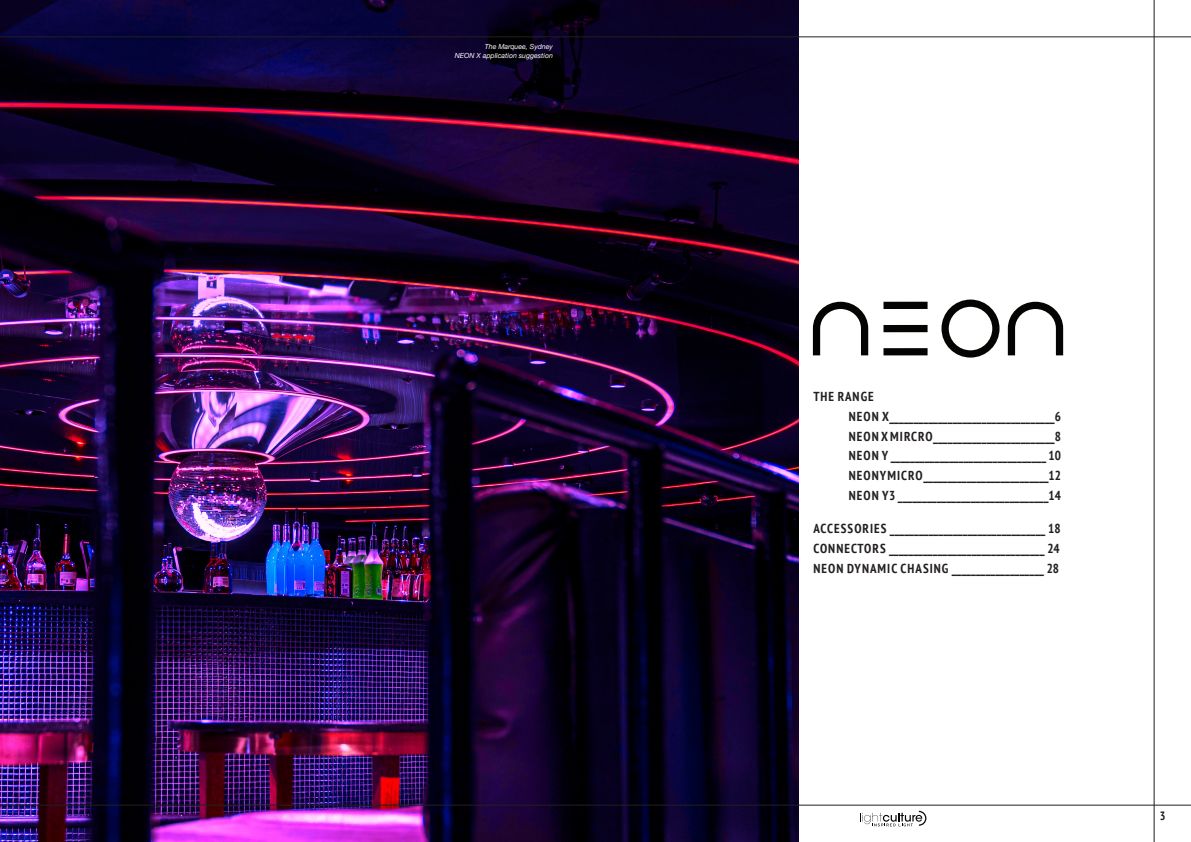
<style>
.page{position:relative;width:1191px;height:842px;background:#fff}
.page>*{position:absolute;margin:0;border:0;box-sizing:border-box;transform-origin:0 0}
.Sub_Heading{font:700 condensed 13px "PT Sans";letter-spacing:.08em;color:#231f20}
.t1{font:700 condensed 12px "PT Sans";color:#231f20}
.t2{font:italic 7px/8.4px "Helvetica Neue";color:#fff;text-align:right}
</style>
<div class="page">
<img style="left:0;top:0;width:798px;height:841px">
<div style="left:883px;top:348px;width:44px;height:7px;background:#040503"></div>
<div style="left:883px;top:325px;width:44px;height:7px;background:#040503"></div>
<div style="left:883px;top:302px;width:44px;height:7px;background:#040503"></div>
<svg style="left:813px;top:302px;width:55px;height:53px"></svg>
<svg style="left:1007px;top:302px;width:56px;height:53px"></svg>
<svg style="left:941px;top:300px;width:58px;height:58px"></svg>
<svg style="left:860px;top:811px;width:66px;height:15px"></svg>
<hr style="left:0;top:805px;width:1191px;height:1px;background:#231f20">
<hr style="left:1154px;top:0;width:1px;height:842px;background:#231f20">
<hr style="left:0;top:37px;width:1191px;height:1px;background:#231f20">
<p class="t2" style="left:455px;top:43px;width:100px">The Marquee, Sydney<br>NEON X application suggestion</p>
<p class="Sub_Heading" style="left:813px;top:388px;width:62px">THE RANGE</p>
<p class="Sub_Heading" style="left:849px;top:408px;width:214px">NEON X__________________________________6</p>
<p class="Sub_Heading" style="left:849px;top:427px;width:214px">NEON X MIRCRO_________________________8</p>
<p class="Sub_Heading" style="left:849px;top:447px;width:214px">NEON Y ________________________________ 10</p>
<p class="Sub_Heading" style="left:849px;top:467px;width:214px">NEON Y MICRO __________________________12</p>
<p class="Sub_Heading" style="left:849px;top:486px;width:214px">NEON Y3 _______________________________14</p>
<p class="Sub_Heading" style="left:813px;top:520px;width:249px">ACCESSORIES ________________________________ 18</p>
<p class="Sub_Heading" style="left:813px;top:540px;width:248px">CONNECTORS ________________________________ 24</p>
<p class="Sub_Heading" style="left:813px;top:559px;width:247px">NEON DYNAMIC CHASING ___________________ 28</p>
<p class="t1" style="left:1159px;top:807px;width:7px">3</p>
</div>
